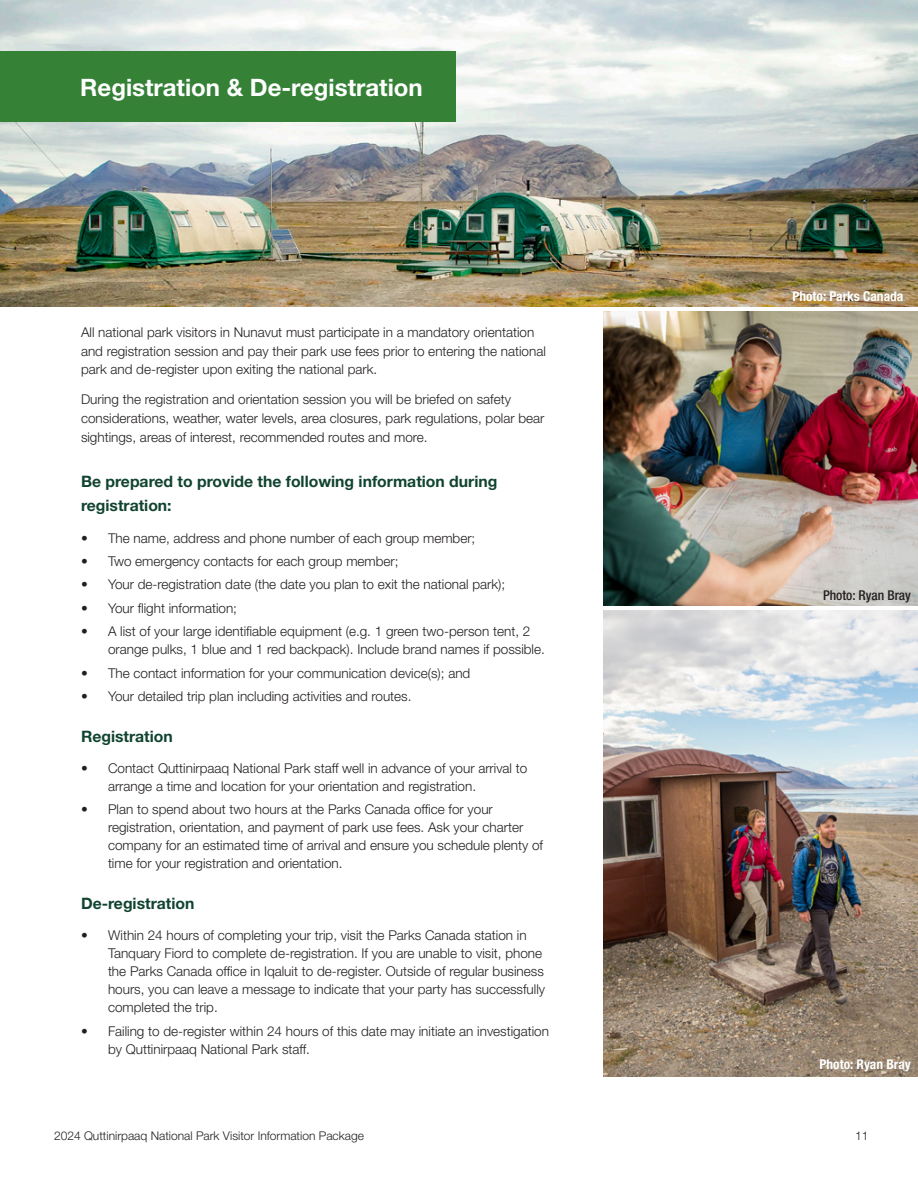
<style>
.page{position:relative;width:918px;height:1188px;background:#fff}
.page>*{position:absolute;margin:0;border:0;box-sizing:border-box;transform-origin:0 0}
.VIP_-_White_Page_Titles{font:700 24px "Helvetica Neue LT Std";color:#fff}
.VIP_-_12_pt_bold_Dk_Green{font:700 15.75px/24px "Helvetica Neue LT Std";color:#114430}
.VIP_-_BP_-_0_2_space_after{font:300 13.5px/18px "Helvetica Neue LT Std";color:#231f20}
.VIP_-_Basic_paragraph{font:300 13.5px/18.8px "Helvetica Neue LT Std";color:#231f20}
.VIP_-_Photo_credit_-_white{font:700 condensed 13.5px "Helvetica Neue LT Std";color:#fff}
.VIP_-_Photo_credit_-_black{font:500 condensed 13.5px "Helvetica Neue LT Std";color:#231f20}
.t1{font:300 12px "Helvetica Neue LT Std";color:#231f20}
</style>
<div class="page">
<img style="left:0;top:0;width:918px;height:307px">
<img style="left:603px;top:610px;width:315px;height:466px">
<img style="left:603px;top:312px;width:315px;height:294px">
<div style="left:0;top:51px;width:456px;height:71px;background:#358236"></div>
<p class="VIP_-_White_Page_Titles" style="left:80px;top:73px;width:344px">Registration &amp; De-registration</p>
<p class="VIP_-_Basic_paragraph" style="left:81px;top:323px;width:466px">All national park visitors in Nunavut must participate in a mandatory orientation and registration session and pay their park use fees prior to entering the national park and de-register upon exiting the national park.</p>
<p class="VIP_-_BP_-_0_2_space_after" style="left:81px;top:390px;width:465px;line-height:18.8px">During the registration and orientation session you will be briefed on safety considerations, weather, water levels, area closures, park regulations, polar bear sightings, areas of interest, recommended routes and more.</p>
<p class="VIP_-_12_pt_bold_Dk_Green" style="left:81px;top:469px;width:418px">Be prepared to provide the following information during registration:</p>
<p class="VIP_-_BP_-_0_2_space_after" style="left:81px;top:529px;width:396px">• The name, address and phone number of each group member;</p>
<p class="VIP_-_BP_-_0_2_space_after" style="left:81px;top:552px;width:319px">• Two emergency contacts for each group member;</p>
<p class="VIP_-_BP_-_0_2_space_after" style="left:81px;top:575px;width:426px">• Your de-registration date (the date you plan to exit the national park);</p>
<p class="VIP_-_BP_-_0_2_space_after" style="left:81px;top:599px;width:158px">• Your flight information;</p>
<p class="VIP_-_BP_-_0_2_space_after" style="left:108px;top:622px;width:438px;text-indent:-27px">• A list of your large identifiable equipment (e.g. 1 green two-person tent, 2 orange pulks, 1 blue and 1 red backpack). Include brand names if possible.</p>
<p class="VIP_-_BP_-_0_2_space_after" style="left:81px;top:664px;width:391px">• The contact information for your communication device(s); and</p>
<p class="VIP_-_BP_-_0_2_space_after" style="left:81px;top:687px;width:332px">• Your detailed trip plan including activities and routes.</p>
<p class="VIP_-_12_pt_bold_Dk_Green" style="left:81px;top:724px;width:93px">Registration</p>
<p class="VIP_-_BP_-_0_2_space_after" style="left:108px;top:759px;width:421px;text-indent:-27px">• Contact Quttinirpaaq National Park staff well in advance of your arrival to arrange a time and location for your orientation and registration.</p>
<p class="VIP_-_BP_-_0_2_space_after" style="left:108px;top:800px;width:437px;text-indent:-27px">• Plan to spend about two hours at the Parks Canada office for your registration, orientation, and payment of park use fees. Ask your charter company for an estimated time of arrival and ensure you schedule plenty of time for your registration and orientation.</p>
<p class="VIP_-_12_pt_bold_Dk_Green" style="left:81px;top:891px;width:115px">De-registration</p>
<p class="VIP_-_BP_-_0_2_space_after" style="left:108px;top:926px;width:439px;text-indent:-27px">• Within 24 hours of completing your trip, visit the Parks Canada station in Tanquary Fiord to complete de-registration. If you are unable to visit, phone the Parks Canada office in Iqaluit to de-register. Outside of regular business hours, you can leave a message to indicate that your party has successfully completed the trip.</p>
<p class="VIP_-_BP_-_0_2_space_after" style="left:108px;top:1022px;width:443px;text-indent:-27px">• Failing to de-register within 24 hours of this date may initiate an investigation by Quttinirpaaq National Park staff.</p>
<p class="VIP_-_Photo_credit_-_white" style="left:792px;top:289px;width:113px">Photo: Parks Canada</p>
<p class="VIP_-_Photo_credit_-_black" style="left:823px;top:587px;width:89px">Photo: Ryan Bray</p>
<p class="VIP_-_Photo_credit_-_white" style="left:819px;top:1056px;width:93px">Photo: Ryan Bray</p>
<p class="t1" style="left:54px;top:1129px;width:311px">2024 Quttinirpaaq National Park Visitor Information Package</p>
<p class="t1" style="left:855px;top:1129px;width:15px">11</p>
</div>
